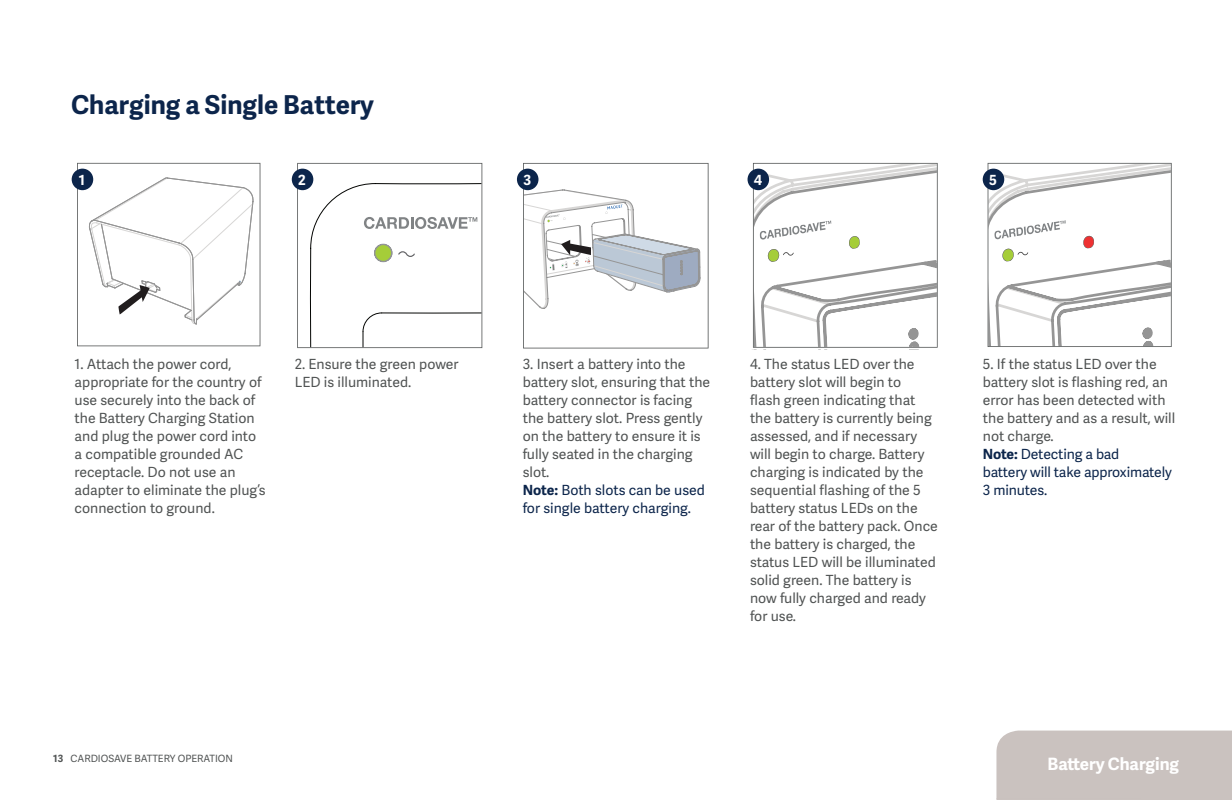
<style>
.page{position:relative;width:1232px;height:800px;background:#fff}
.page>*{position:absolute;margin:0;border:0;box-sizing:border-box;transform-origin:0 0}
.HEAD-grey_12_17pt{font:700 26px "Adelle Sans";color:#0c254b}
.t1{font:700 17px "Adelle Sans";color:#fff}
.t2{font:14px/18px "Adelle Sans";color:#505353}
.t3{font:14px/18px "Adelle Sans";letter-spacing:-.01em;color:#0c254b}
.t4{font:700 14px "Adelle Sans";color:#fff}
.t5{font:10px "Adelle Sans";color:#505353}
.s1{font-weight:700}
</style>
<div class="page">
<div style="left:996px;top:730px;width:235px;height:67px;background:#cac2bf"></div>
<hr style="left:996px;top:797px;width:235px;height:2px;background:#cac2bf">
<svg style="left:72px;top:162px;width:189px;height:185px"></svg>
<svg style="left:292px;top:162px;width:191px;height:187px"></svg>
<svg style="left:517px;top:163px;width:192px;height:186px"></svg>
<svg style="left:753px;top:162px;width:185px;height:186px"></svg>
<svg style="left:987px;top:162px;width:185px;height:185px"></svg>
<div style="left:72px;top:168px;width:21px;height:22px;background:#0c254b;border-radius:50%"></div>
<div style="left:292px;top:168px;width:21px;height:22px;background:#0c254b;border-radius:50%"></div>
<div style="left:517px;top:168px;width:21px;height:22px;background:#0c254b;border-radius:50%"></div>
<div style="left:747px;top:168px;width:22px;height:22px;background:#0c254b;border-radius:50%"></div>
<div style="left:982px;top:168px;width:22px;height:22px;background:#0c254b;border-radius:50%"></div>
<p class="HEAD-grey_12_17pt" style="left:71px;top:86px;width:304px">Charging a Single Battery</p>
<p class="t4" style="left:79px;top:169px;width:8px">1</p>
<p class="t4" style="left:298px;top:169px;width:9px">2</p>
<p class="t4" style="left:523px;top:169px;width:9px">3</p>
<p class="t4" style="left:753px;top:169px;width:10px">4</p>
<p class="t4" style="left:988px;top:169px;width:9px">5</p>
<p class="t2" style="left:75px;top:354px;width:193px">1. Attach the power cord, appropriate for the country of use securely into the back of the Battery Charging Station and plug the power cord into a compatible grounded AC receptacle. Do not use an adapter to eliminate the plug’s connection to ground.</p>
<p class="t2" style="left:294px;top:354px;width:165px">2. Ensure the green power<br>LED is illuminated.</p>
<p class="t2" style="left:522px;top:354px;width:189px">3. Insert a battery into the battery slot, ensuring that the battery connector is facing the battery slot. Press gently on the battery to ensure it is fully seated in the charging slot.</p>
<p class="t3" style="left:522px;top:480px;width:184px"><span class="s1">Note:</span> Both slots can be used for single battery charging.</p>
<p class="t2" style="left:750px;top:354px;width:189px">4. The status LED over the battery slot will begin to<br>flash green indicating that the battery is currently being assessed, and if necessary will begin to charge. Battery charging is indicated by the sequential flashing of the 5 battery status LEDs on the rear of the battery pack. Once the battery is charged, the status LED will be illuminated solid green. The battery is now fully charged and ready for use.</p>
<p class="t2" style="left:982px;top:354px;width:194px">5. If the status LED over the battery slot is flashing red, an error has been detected with the battery and as a result, will not charge.</p>
<p class="t3" style="left:982px;top:444px;width:190px"><span class="s1">Note:</span> Detecting a bad<br>battery will take approximately<br>3 minutes.</p>
<p class="t5" style="left:53px;top:750px;width:181px"><span class="s1">13</span> CARDIOSAVE BATTERY OPERATION</p>
<p class="t1" style="left:1047px;top:750px;width:133px">Battery Charging</p>
</div>
